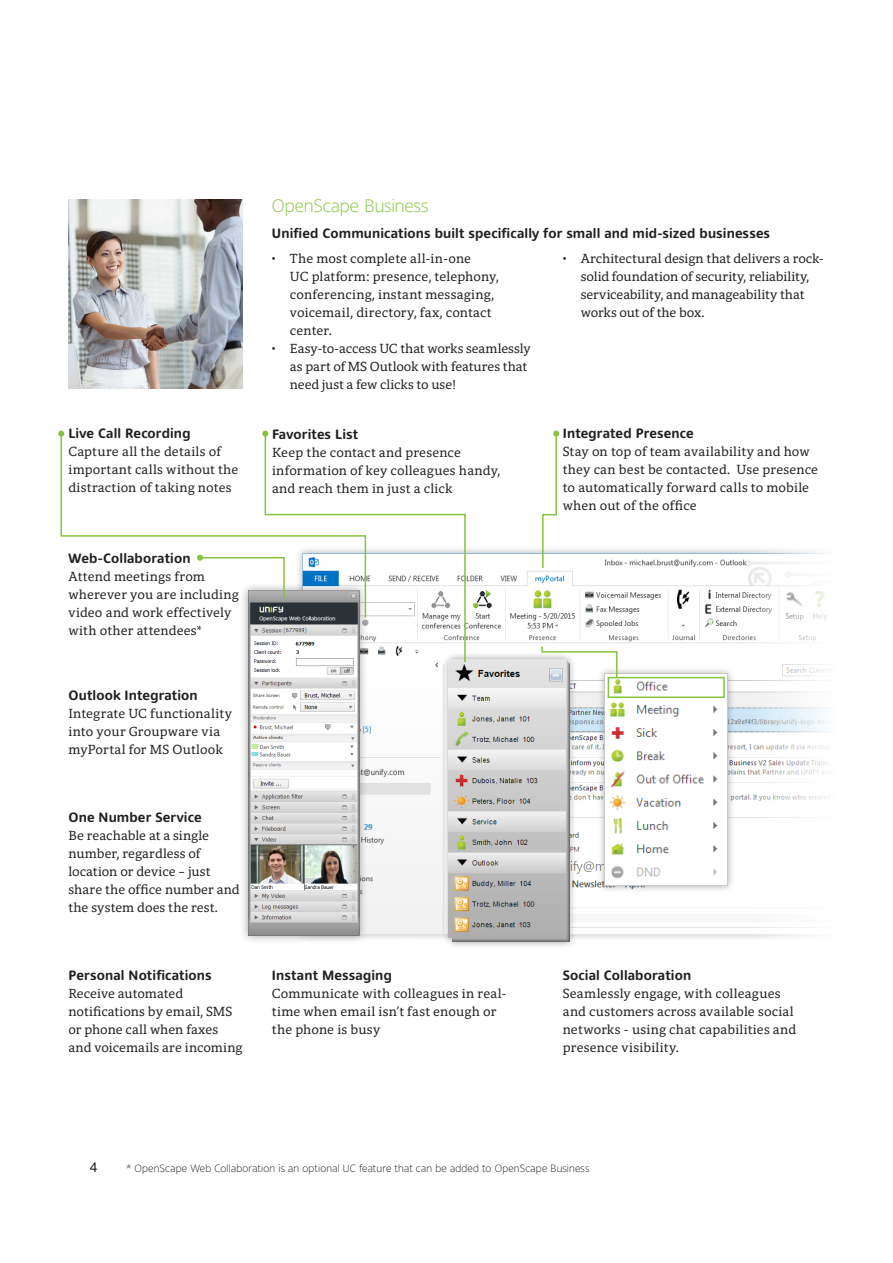
<style>
.page{position:relative;width:893px;height:1263px;background:#fff}
.page>*{position:absolute;margin:0;border:0;box-sizing:border-box;transform-origin:0 0}
.Subhead_2_-_Harmony{font:300 18px "Harmony Sans";color:#86c43f}
.Body_1_-_Harmony_Ser{font:13.5px/18px "Harmony Serif";letter-spacing:.01em;color:#231f20}
.Subhead_4_-_Harmony{font:700 13.5px "Harmony Sans";letter-spacing:.01em;color:#231f20}
.Legal_-_Harmony_Sans{font:13.5px "Harmony Sans";color:#231f20}
.Footnote_-_Harmony_S{font:300 10.5px "Harmony Sans";letter-spacing:.02em;color:#231f20}
</style>
<div class="page">
<img style="left:68px;top:199px;width:175px;height:189px">
<img style="left:369px;top:553px;width:370px;height:381px">
<div style="left:239px;top:582px;width:130px;height:362px;background:#231f20;opacity:.39"></div>
<img style="left:248px;top:619px;width:112px;height:316px">
<div style="left:441px;top:652px;width:136px;height:298px;background:#231f20;opacity:.39"></div>
<img style="left:449px;top:659px;width:120px;height:283px">
<svg style="left:60px;top:433px;width:204px;height:186px"></svg>
<svg style="left:58px;top:431px;width:6px;height:6px"></svg>
<svg style="left:264px;top:432px;width:202px;height:232px"></svg>
<svg style="left:262px;top:431px;width:6px;height:6px"></svg>
<svg style="left:541px;top:431px;width:18px;height:138px"></svg>
<svg style="left:197px;top:555px;width:89px;height:44px"></svg>
<div style="left:597px;top:666px;width:138px;height:228px;background:#231f20;opacity:.39"></div>
<img style="left:605px;top:673px;width:122px;height:213px">
<div style="left:608px;top:677px;width:117px;height:21px;border:2px solid #86c43f"></div>
<svg style="left:540px;top:645px;width:78px;height:34px"></svg>
<p class="Subhead_4_-_Harmony" style="left:68px;top:425px;width:124px">Live Call Recording</p>
<p class="Body_1_-_Harmony_Ser" style="left:68px;top:443px;width:171px">Capture all the details of important calls without the distraction of taking notes</p>
<p class="Subhead_4_-_Harmony" style="left:68px;top:549px;width:124px">Web-Collaboration</p>
<p class="Body_1_-_Harmony_Ser" style="left:68px;top:567px;width:172px">Attend meetings from wherever you are including video and work effectively with other attendees*</p>
<p class="Subhead_4_-_Harmony" style="left:68px;top:687px;width:131px">Outlook Integration</p>
<p class="Body_1_-_Harmony_Ser" style="left:68px;top:704px;width:165px">Integrate UC functionality into your Groupware via myPortal for MS Outlook</p>
<p class="Subhead_4_-_Harmony" style="left:68px;top:809px;width:135px">One Number Service</p>
<p class="Body_1_-_Harmony_Ser" style="left:68px;top:826px;width:173px">Be reachable at a single number, regardless of location or device – just share the office number and the system does the rest.</p>
<p class="Subhead_4_-_Harmony" style="left:68px;top:966px;width:145px">Personal Notifications</p>
<p class="Body_1_-_Harmony_Ser" style="left:68px;top:984px;width:176px">Receive automated notifications by email, SMS or phone call when faxes and voicemails are incoming</p>
<p class="Subhead_2_-_Harmony" style="left:272px;top:194px;width:158px">OpenScape Business</p>
<p class="Subhead_4_-_Harmony" style="left:272px;top:225px;width:500px">Unified Communications built specifically for small and mid-sized businesses</p>
<p class="Body_1_-_Harmony_Ser" style="left:290px;top:249px;width:210px;text-indent:-18px">• The most complete all-in-one<br>UC platform: presence, telephony, conferencing, instant messaging, voicemail, directory, fax, contact center.</p>
<p class="Body_1_-_Harmony_Ser" style="left:290px;top:339px;width:242px;text-indent:-18px">• Easy-to-access UC that works seamlessly as part of MS Outlook with features that need just a few clicks to use!</p>
<p class="Body_1_-_Harmony_Ser" style="left:581px;top:249px;width:245px;text-indent:-18px">• Architectural design that delivers a rock&shy;solid foundation of security, reliability, serviceability, and manageability that works out of the box.</p>
<p class="Subhead_4_-_Harmony" style="left:272px;top:426px;width:88px">Favorites List</p>
<p class="Body_1_-_Harmony_Ser" style="left:272px;top:443px;width:230px">Keep the contact and presence information of key colleagues handy, and reach them in just a click</p>
<p class="Subhead_4_-_Harmony" style="left:563px;top:425px;width:132px">Integrated Presence</p>
<p class="Body_1_-_Harmony_Ser" style="left:563px;top:443px;width:257px">Stay on top of team availability and how they can best be contacted. Use presence to automatically forward calls to mobile when out of the office</p>
<p class="Subhead_4_-_Harmony" style="left:272px;top:966px;width:121px">Instant Messaging</p>
<p class="Body_1_-_Harmony_Ser" style="left:272px;top:984px;width:236px">Communicate with colleagues in real&shy;time when email isn’t fast enough or the phone is busy</p>
<p class="Subhead_4_-_Harmony" style="left:563px;top:966px;width:130px">Social Collaboration</p>
<p class="Body_1_-_Harmony_Ser" style="left:563px;top:984px;width:235px">Seamlessly engage, with colleagues and customers across available social networks - using chat capabilities and presence visibility.</p>
<p class="Legal_-_Harmony_Sans" style="left:90px;top:1158px;width:9px">4</p>
<p class="Footnote_-_Harmony_S" style="left:127px;top:1161px;width:464px">* OpenScape Web Collaboration is an optional UC feature that can be added to OpenScape Business</p>
</div>
